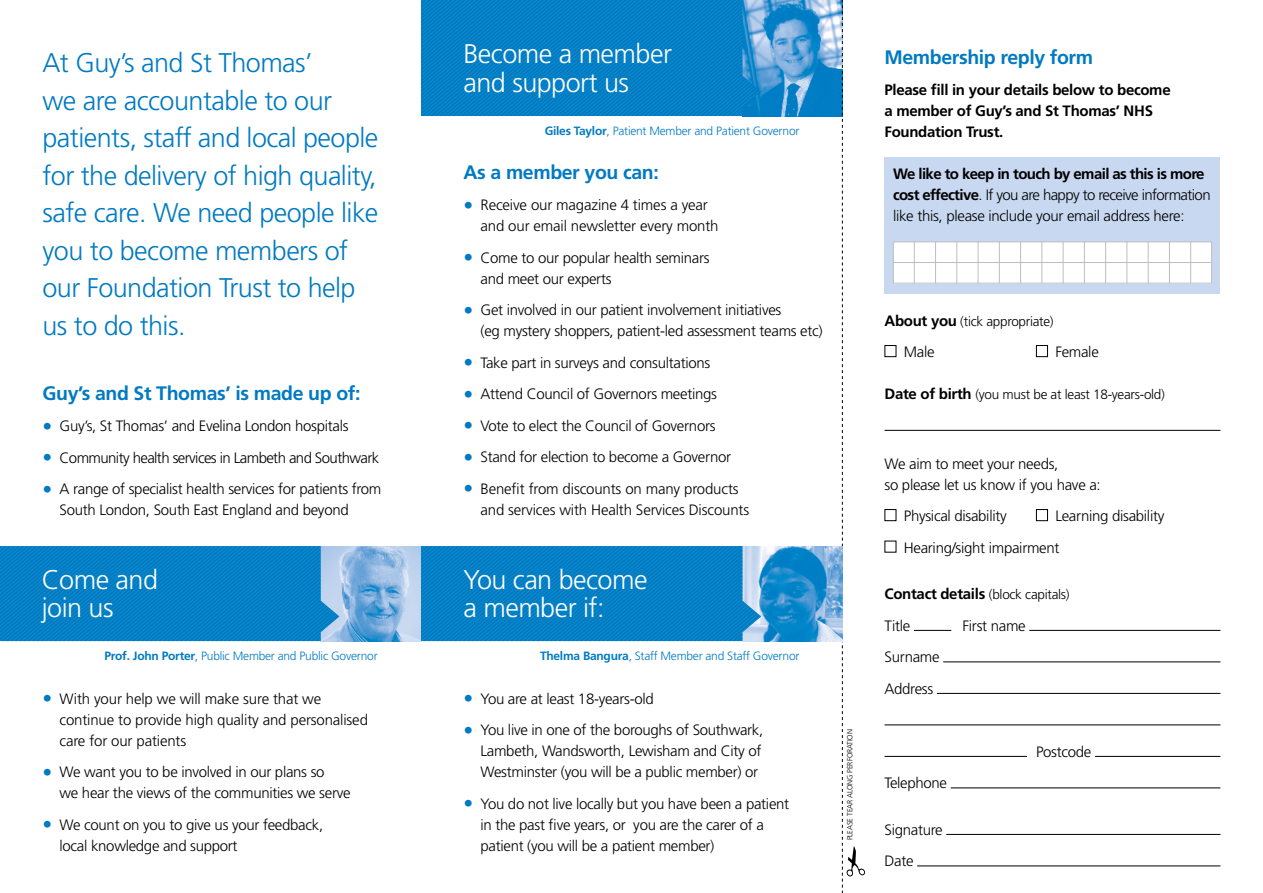
<style>
.page{position:relative;width:1263px;height:893px;background:#fff}
.page>*{position:absolute;margin:0;border:0;box-sizing:border-box;transform-origin:0 0}
.t1{font:300 27px/37.5px "Frutiger";letter-spacing:-.02em;color:#007ac2}
.t2{font:300 27px/28.5px "Frutiger";letter-spacing:-.02em;color:#fff}
.t3{font:700 19.5px "Frutiger";letter-spacing:-.02em;color:#007ac2}
.t4{font:300 15px/21px "Frutiger";letter-spacing:-.02em;color:#000}
.t5{font:700 15px/21px "Frutiger";letter-spacing:-.02em;color:#000}
.t6{font:300 15px "Frutiger";letter-spacing:-.04em;color:#000}
.t7{font:300 13.5px "Frutiger";letter-spacing:-.02em;color:#000}
.t8{font:300 12px "Frutiger";letter-spacing:-.02em;color:#007ac2}
.t9{font:300 7.5px "Frutiger";letter-spacing:-.02em;color:#000}
.s1{font-size:19.5px;color:#007ac2}
.s2{font-weight:700}
.s3{font-weight:700;font-size:15px}
</style>
<div class="page">
<div style="left:884px;top:158px;width:336px;height:136px;background:#c7d8f0"></div>
<div style="left:893px;top:242px;width:318px;height:41px;background:#fff"></div>
<img style="left:761px;top:0;width:81px;height:116px">
<div style="left:884px;top:345px;width:12px;height:12px;border:1px solid #000"></div>
<div style="left:1036px;top:345px;width:12px;height:12px;border:1px solid #000"></div>
<hr style="left:884px;top:430px;width:336px;height:1px;background:#000">
<div style="left:884px;top:509px;width:12px;height:12px;border:1px solid #000"></div>
<div style="left:1036px;top:509px;width:12px;height:12px;border:1px solid #000"></div>
<hr style="left:914px;top:630px;width:37px;height:1px;background:#000">
<hr style="left:1029px;top:630px;width:191px;height:1px;background:#000">
<hr style="left:943px;top:662px;width:277px;height:1px;background:#000">
<hr style="left:937px;top:693px;width:283px;height:1px;background:#000">
<hr style="left:884px;top:725px;width:336px;height:1px;background:#000">
<hr style="left:884px;top:756px;width:143px;height:1px;background:#000">
<hr style="left:1095px;top:756px;width:125px;height:1px;background:#000">
<hr style="left:951px;top:788px;width:269px;height:1px;background:#000">
<hr style="left:946px;top:834px;width:274px;height:1px;background:#000">
<hr style="left:917px;top:866px;width:303px;height:1px;background:#000">
<svg style="left:421px;top:0;width:340px;height:116px;background:#0881c5"></svg>
<svg style="left:842px;top:0;width:23px;height:893px"></svg>
<img style="left:761px;top:546px;width:82px;height:95px">
<svg style="left:421px;top:546px;width:340px;height:95px;background:#0c83c6"></svg>
<img style="left:339px;top:546px;width:82px;height:95px">
<svg style="left:0;top:546px;width:339px;height:95px;background:#0c83c6"></svg>
<hr style="left:914px;top:242px;width:1px;height:42px;background:#bcbec0">
<hr style="left:935px;top:242px;width:1px;height:42px;background:#bcbec0">
<hr style="left:956px;top:242px;width:1px;height:42px;background:#bcbec0">
<hr style="left:978px;top:242px;width:1px;height:42px;background:#bcbec0">
<hr style="left:999px;top:242px;width:1px;height:42px;background:#bcbec0">
<hr style="left:1020px;top:242px;width:1px;height:42px;background:#bcbec0">
<hr style="left:1041px;top:242px;width:1px;height:42px;background:#bcbec0">
<hr style="left:1063px;top:242px;width:1px;height:42px;background:#bcbec0">
<hr style="left:1084px;top:242px;width:1px;height:42px;background:#bcbec0">
<hr style="left:1105px;top:242px;width:1px;height:42px;background:#bcbec0">
<hr style="left:1126px;top:242px;width:1px;height:42px;background:#bcbec0">
<hr style="left:1148px;top:242px;width:1px;height:42px;background:#bcbec0">
<hr style="left:1169px;top:242px;width:1px;height:42px;background:#bcbec0">
<hr style="left:1190px;top:242px;width:1px;height:42px;background:#bcbec0">
<hr style="left:893px;top:262px;width:319px;height:1px;background:#bcbec0">
<div style="left:893px;top:242px;width:319px;height:42px;border:1px solid #bcbec0"></div>
<h1 class="t1" style="left:43px;top:44px;width:337px">At Guy’s and St Thomas’<br>we are accountable to our patients, staff and local people for the delivery of high quality, safe care. We need people like you to become members of our Foundation Trust to help us to do this.</h1>
<h2 class="t3" style="left:43px;top:381px;width:319px">Guy’s and St Thomas’ is made up of:</h2>
<p class="t4" style="left:43px;top:415px;width:308px"><span class="s1">•</span> Guy’s, St Thomas’ and Evelina London hospitals</p>
<p class="t6" style="left:43px;top:449px;width:338px"><span class="s1">•</span> Community health services in Lambeth and Southwark</p>
<p class="t4" style="left:60px;top:478px;width:323px;text-indent:-17px"><span class="s1">•</span> A range of specialist health services for patients from<br>South London, South East England and beyond</p>
<h1 class="t2" style="left:42px;top:565px;width:118px">Come and join us</h1>
<p class="t8" style="left:105px;top:649px;width:275px"><span class="s2">Prof. John Porter</span>, Public Member and Public Governor</p>
<p class="t4" style="left:60px;top:688px;width:310px;text-indent:-17px"><span class="s1">•</span> With your help we will make sure that we continue to provide high quality and personalised care for our patients</p>
<p class="t4" style="left:60px;top:761px;width:292px;text-indent:-17px"><span class="s1">•</span> We want you to be involved in our plans so<br>we hear the views of the communities we serve</p>
<p class="t4" style="left:60px;top:814px;width:265px;text-indent:-17px"><span class="s1">•</span> We count on you to give us your feedback, local knowledge and support</p>
<h1 class="t2" style="left:463px;top:40px;width:210px">Become a member and support us</h1>
<p class="t8" style="left:545px;top:124px;width:256px"><span class="s2">Giles Taylor</span>, Patient Member and Patient Governor</p>
<h2 class="t3" style="left:463px;top:160px;width:197px">As a member you can:</h2>
<p class="t4" style="left:480px;top:194px;width:240px;text-indent:-17px"><span class="s1">•</span> Receive our magazine 4 times a year and our email newsletter every month</p>
<p class="t4" style="left:480px;top:247px;width:231px;text-indent:-17px"><span class="s1">•</span> Come to our popular health seminars and meet our experts</p>
<p class="t4" style="left:480px;top:299px;width:344px;text-indent:-17px"><span class="s1">•</span> Get involved in our patient involvement initiatives<br>(eg mystery shoppers, patient-led assessment teams etc)</p>
<p class="t4" style="left:463px;top:352px;width:248px"><span class="s1">•</span> Take part in surveys and consultations</p>
<p class="t4" style="left:463px;top:383px;width:255px"><span class="s1">•</span> Attend Council of Governors meetings</p>
<p class="t4" style="left:463px;top:415px;width:254px"><span class="s1">•</span> Vote to elect the Council of Governors</p>
<p class="t4" style="left:463px;top:446px;width:269px"><span class="s1">•</span> Stand for election to become a Governor</p>
<p class="t4" style="left:480px;top:478px;width:270px;text-indent:-17px"><span class="s1">•</span> Benefit from discounts on many products and services with Health Services Discounts</p>
<h1 class="t2" style="left:463px;top:565px;width:186px">You can become a member if:</h1>
<p class="t8" style="left:540px;top:649px;width:261px"><span class="s2">Thelma Bangura</span>, Staff Member and Staff Governor</p>
<p class="t4" style="left:463px;top:688px;width:192px"><span class="s1">•</span> You are at least 18-years-old</p>
<p class="t4" style="left:480px;top:719px;width:284px;text-indent:-17px"><span class="s1">•</span> You live in one of the boroughs of Southwark,<br>Lambeth, Wandsworth, Lewisham and City of<br>Westminster (you will be a public member) or</p>
<p class="t4" style="left:480px;top:793px;width:310px;text-indent:-17px"><span class="s1">•</span> You do not live locally but you have been a patient in the past five years, or you are the carer of a patient (you will be a patient member)</p>
<p class="t9" style="left:846px;top:840px;width:113px;rotate:-90deg">PLEASE TEAR ALONG PERFORATION</p>
<h2 class="t3" style="left:884px;top:45px;width:210px">Membership reply form</h2>
<p class="t5" style="left:884px;top:79px;width:288px">Please fill in your details below to become a member of Guy’s and St Thomas’ NHS<br>Foundation Trust.</p>
<p class="t4" style="left:893px;top:163px;width:319px"><span class="s2">We like to keep in touch by email as this is more cost effective</span>. If you are happy to receive information like this, please include your email address here:</p>
<p class="t7" style="left:884px;top:313px;width:171px"><span class="s3">About you</span> (tick appropriate)</p>
<p class="t4" style="left:904px;top:341px;width:32px">Male</p>
<p class="t4" style="left:1055px;top:341px;width:45px">Female</p>
<p class="t7" style="left:884px;top:387px;width:282px"><span class="s3">Date of birth</span> (you must be at least 18-years-old)</p>
<p class="t4" style="left:884px;top:453px;width:218px">We aim to meet your needs,<br>so please let us know if you have a:</p>
<p class="t4" style="left:904px;top:505px;width:104px">Physical disability</p>
<p class="t4" style="left:904px;top:500px;width:262px;line-height:31.5px;text-indent:152px">Learning disability<br>Hearing/sight impairment</p>
<p class="t7" style="left:884px;top:587px;width:187px"><span class="s3">Contact details</span> (block capitals)</p>
<p class="t4" style="left:884px;top:615px;width:27px">Title</p>
<p class="t4" style="left:962px;top:615px;width:65px">First name</p>
<p class="t4" style="left:884px;top:641px;width:57px;line-height:31.5px">Surname<br>Address</p>
<p class="t4" style="left:884px;top:772px;width:64px">Telephone</p>
<p class="t4" style="left:884px;top:814px;width:60px;line-height:31.5px">Signature<br>Date</p>
<p class="t4" style="left:1036px;top:741px;width:57px">Postcode</p>
</div>
